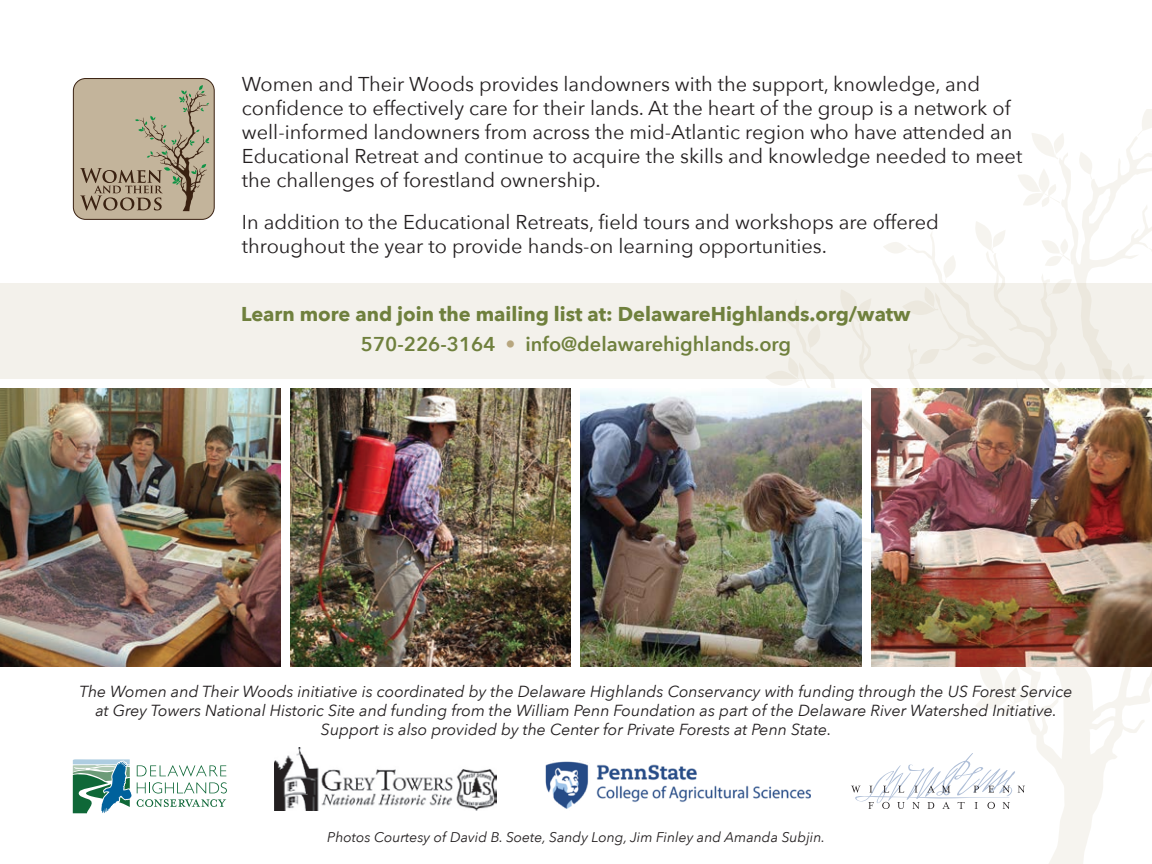
<style>
.page{position:relative;width:1152px;height:864px;background:#fff}
.page>*{position:absolute;margin:0;border:0;box-sizing:border-box;transform-origin:0 0}
.t1{font:20px/24px "Avenir Next";color:#231f20}
.t2{font:700 20px/29.8px "Avenir Next";color:#6f803d;text-align:center}
.t3{font:italic 16px/19.2px "Avenir Next";color:#231f20;text-align:center}
.t4{font:italic 14px "Avenir Next";color:#231f20}
.s1{font-weight:600}
.s2{font-weight:600;color:#b8a77f}
</style>
<div class="page">
<div style="left:0;top:283px;width:1152px;height:96px;background:#f3f1eb"></div>
<svg style="left:794px;top:136px;width:358px;height:728px"></svg>
<svg style="left:975px;top:667px;width:54px;height:51px"></svg>
<svg style="left:1018px;top:168px;width:42px;height:18px"></svg>
<svg style="left:862px;top:423px;width:5px;height:15px"></svg>
<svg style="left:1137px;top:109px;width:15px;height:43px"></svg>
<svg style="left:1077px;top:152px;width:17px;height:28px"></svg>
<svg style="left:746px;top:311px;width:76px;height:76px"></svg>
<svg style="left:838px;top:289px;width:33px;height:33px"></svg>
<svg style="left:1031px;top:133px;width:34px;height:27px"></svg>
<svg style="left:1149px;top:240px;width:3px;height:23px"></svg>
<svg style="left:907px;top:186px;width:231px;height:203px;fill:#f6f4ef"></svg>
<svg style="left:972px;top:351px;width:29px;height:15px"></svg>
<svg style="left:1048px;top:277px;width:24px;height:19px"></svg>
<svg style="left:1102px;top:363px;width:43px;height:26px"></svg>
<svg style="left:1054px;top:362px;width:12px;height:25px"></svg>
<svg style="left:883px;top:242px;width:75px;height:75px"></svg>
<svg style="left:973px;top:221px;width:33px;height:32px"></svg>
<svg style="left:73px;top:759px;width:154px;height:55px"></svg>
<img style="left:275px;top:747px;width:221px;height:64px">
<img style="left:290px;top:389px;width:281px;height:278px">
<img style="left:581px;top:389px;width:281px;height:278px">
<img style="left:872px;top:389px;width:280px;height:278px">
<img style="left:545px;top:761px;width:266px;height:49px">
<img style="left:0;top:389px;width:281px;height:278px">
<div style="left:73px;top:79px;width:141px;height:140px;background:#c3b49b;border-radius:12px"></div>
<div style="left:73px;top:78px;width:142px;height:142px;border:1px solid #3a2111;border-radius:12px"></div>
<svg style="left:80px;top:85px;width:129px;height:126px"></svg>
<svg style="left:851px;top:753px;width:174px;height:56px"></svg>
<p class="t1" style="left:242px;top:71px;width:782px">Women and Their Woods provides landowners with the support, knowledge, and confidence to effectively care for their lands. At the heart of the group is a network of well-informed landowners from across the mid-Atlantic region who have attended an Educational Retreat and continue to acquire the skills and knowledge needed to meet the challenges of forestland ownership.</p>
<p class="t1" style="left:242px;top:209px;width:698px">In addition to the Educational Retreats, field tours and workshops are offered throughout the year to provide hands-on learning opportunities.</p>
<p class="t2" style="left:241px;top:299px;width:671px">Learn more and join the mailing list at: DelawareHighlands.org/watw<br><span class="s1">570-226-3164</span> <span class="s2">•</span> <span class="s1">info@delawarehighlands.org</span></p>
<p class="t3" style="left:80px;top:681px;width:994px">The Women and Their Woods initiative is coordinated by the Delaware Highlands Conservancy with funding through the US Forest Service at Grey Towers National Historic Site and funding from the William Penn Foundation as part of the Delaware River Watershed Initiative.<br>Support is also provided by the Center for Private Forests at Penn State.</p>
<p class="t4" style="left:327px;top:825px;width:499px">Photos Courtesy of David B. Soete, Sandy Long, Jim Finley and Amanda Subjin.</p>
</div>
